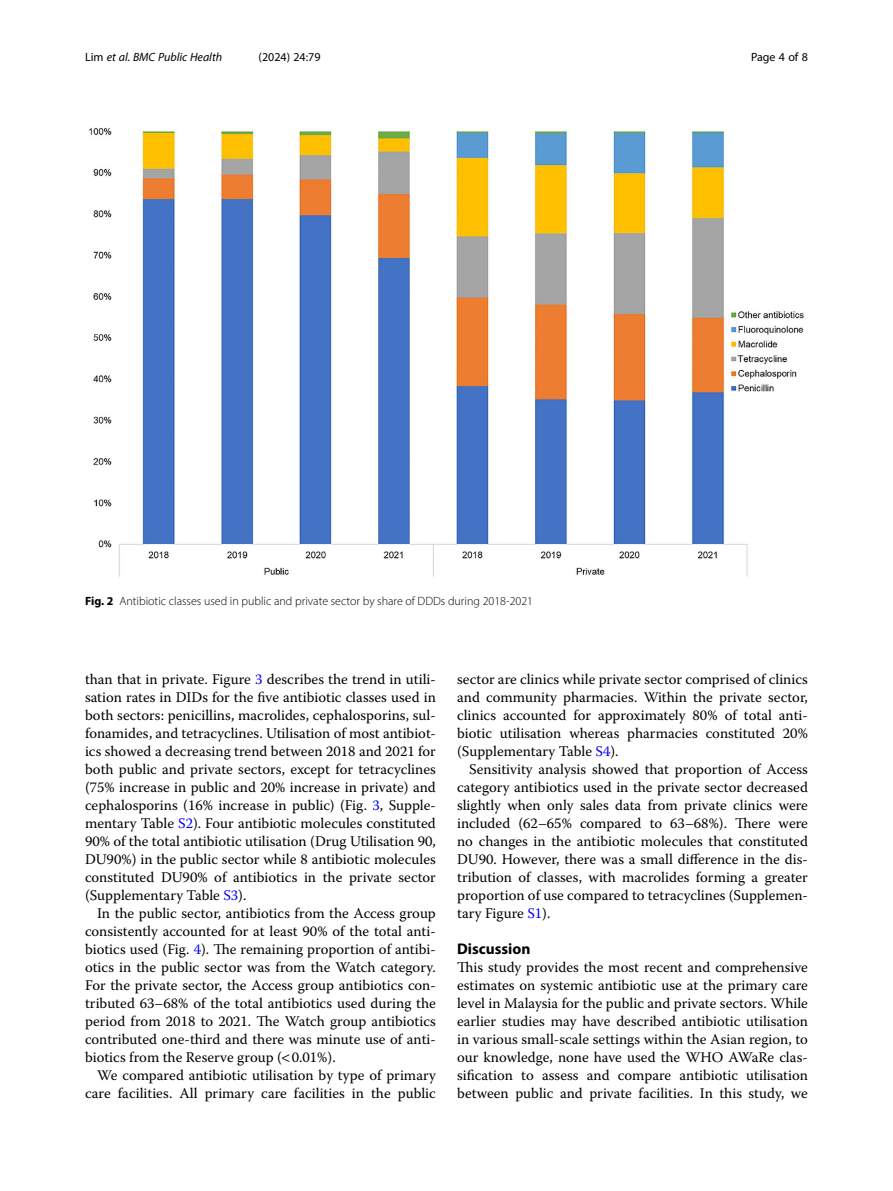
<style>
.page{position:relative;width:893px;height:1191px;background:#fff}
.page>*{position:absolute;margin:0;border:0;box-sizing:border-box;transform-origin:0 0}
.Head_1{font:700 15.45px "Myriad Pro";color:#000}
.Body_Text_Indent{font:14.7px/18px "Warnock Pro";color:#000;text-align:justify}
.Body_Text{font:14.7px/18px "Warnock Pro";color:#000;text-align:justify}
.Figure_Caption{font:300 12px "Myriad Pro";color:#000}
.t1{font:italic 12px "Myriad Pro";color:#000}
.t2{font:12px "Myriad Pro";color:#000}
.s1{font-style:normal}
.s2{font-weight:700}
.s3{color:#00f}
</style>
<div class="page">
<img style="left:89px;top:128px;width:715px;height:449px">
<p class="t1" style="left:85px;top:50px;width:139px"><span class="s1">Lim</span> et al. BMC Public Health</p>
<p class="t2" style="left:259px;top:50px;width:63px">(2024) 24:79</p>
<p class="t2" style="left:751px;top:50px;width:58px">Page 4 of 8</p>
<p class="Figure_Caption" style="left:85px;top:594px;width:450px"><span class="s2">Fig. 2</span> Antibiotic classes used in public and private sector by share of DDDs during 2018-2021</p>
<p class="Body_Text_Indent" style="left:85px;top:670px;width:352px">than that in private. Figure <span class="s3">3</span> describes the trend in utili&shy;sation rates in DIDs for the five antibiotic classes used in both sectors: penicillins, macrolides, cephalosporins, sul&shy;fonamides, and tetracyclines. Utilisation of most antibiot&shy;ics showed a decreasing trend between 2018 and 2021 for both public and private sectors, except for tetracyclines (75% increase in public and 20% increase in private) and cephalosporins (16% increase in public) (Fig. <span class="s3">3</span>, Supple&shy;mentary Table <span class="s3">S2</span>). Four antibiotic molecules constituted 90% of the total antibiotic utilisation (Drug Utilisation 90, DU90%) in the public sector while 8 antibiotic molecules constituted DU90% of antibiotics in the private sector (Supplementary Table <span class="s3">S3</span>).</p>
<p class="Body_Text_Indent" style="left:85px;top:904px;width:352px;text-indent:12px">In the public sector, antibiotics from the Access group consistently accounted for at least 90% of the total anti&shy;biotics used (Fig. <span class="s3">4</span>). The remaining proportion of antibi&shy;otics in the public sector was from the Watch category.<br>For the private sector, the Access group antibiotics con&shy;tributed 63–68% of the total antibiotics used during the period from 2018 to 2021. The Watch group antibiotics contributed one-third and there was minute use of anti&shy;biotics from the Reserve group ( 0.01%).</p>
<p class="Body_Text_Indent" style="left:85px;top:1066px;width:352px;text-align:right">We compared antibiotic utilisation by type of primary care facilities. All primary care facilities in the public</p>
<p class="Body_Text_Indent" style="left:457px;top:670px;width:352px">sector are clinics while private sector comprised of clinics and community pharmacies. Within the private sector, clinics accounted for approximately 80% of total anti&shy;biotic utilisation whereas pharmacies constituted 20% (Supplementary Table <span class="s3">S4</span>).</p>
<p class="Body_Text_Indent" style="left:457px;top:760px;width:352px;text-indent:12px">Sensitivity analysis showed that proportion of Access category antibiotics used in the private sector decreased slightly when only sales data from private clinics were included (62–65% compared to 63–68%). There were no changes in the antibiotic molecules that constituted DU90. However, there was a small difference in the dis&shy;tribution of classes, with macrolides forming a greater proportion of use compared to tetracyclines (Supplemen&shy;tary Figure <span class="s3">S1</span>).</p>
<p class="Head_1" style="left:457px;top:939px;width:75px">Discussion</p>
<p class="Body_Text" style="left:457px;top:958px;width:352px">This study provides the most recent and comprehensive estimates on systemic antibiotic use at the primary care level in Malaysia for the public and private sectors. While earlier studies may have described antibiotic utilisation in various small-scale settings within the Asian region, to our knowledge, none have used the WHO AWaRe clas&shy;sification to assess and compare antibiotic utilisation between public and private facilities. In this study, we</p>
</div>
